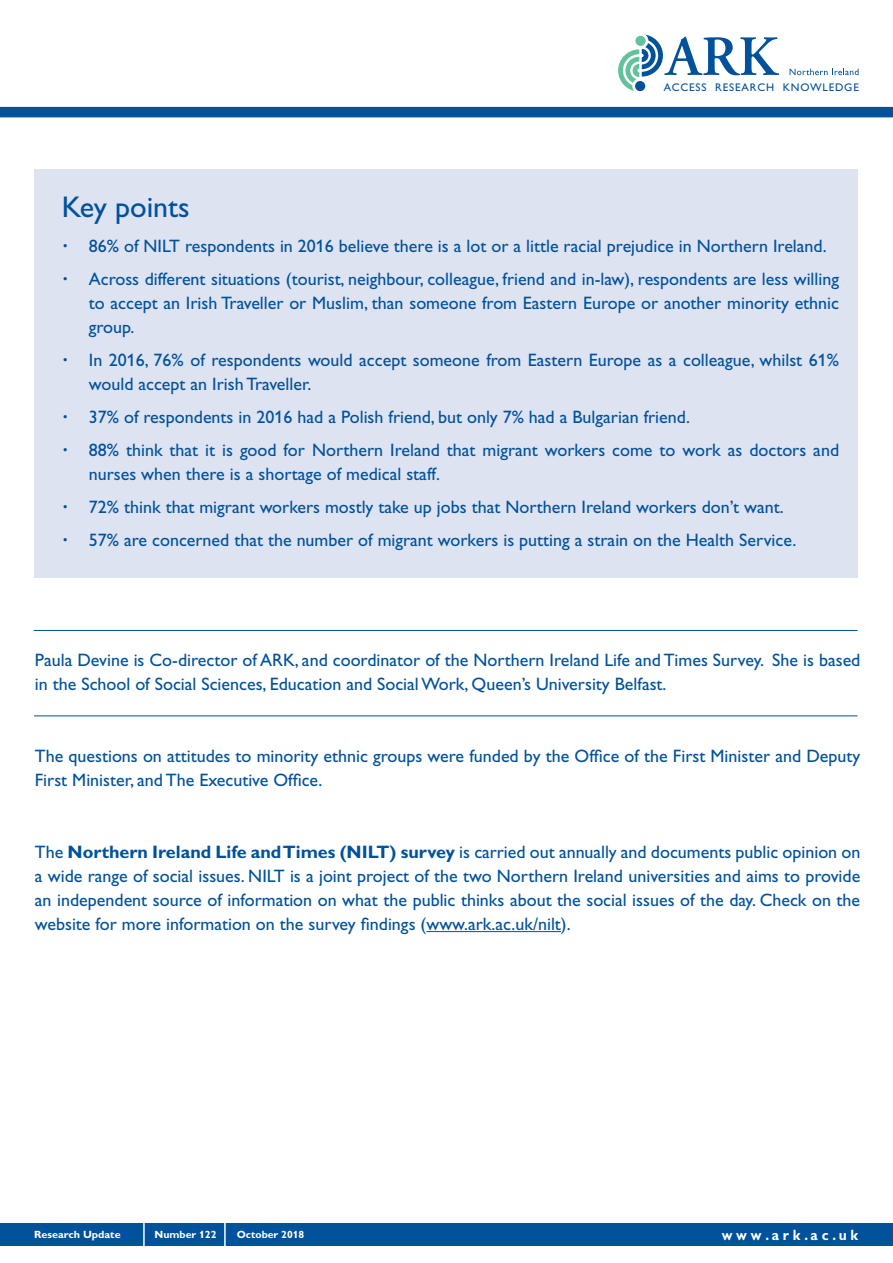
<style>
.page{position:relative;width:893px;height:1263px;background:#fff}
.page>*{position:absolute;margin:0;border:0;box-sizing:border-box;transform-origin:0 0}
.t1{font:30px "Gill Alt One";color:#01519b}
.t2{font:18px/24px "Gill Alt One";color:#01519b}
.t3{font:700 15px "Gill Alt One";color:#fff;scale:.92 1}
.t4{font:11.1px "Gill Sans";letter-spacing:.075em;color:#01519b}
.t5{font:700 10.5px "Gill Alt One";color:#fff}
.s1{font-size:27px}
.s2{font-weight:700}
</style>
<div class="page">
<div style="left:0;top:1223px;width:893px;height:22px;background:#01519b"></div>
<hr style="left:143px;top:1223px;width:2px;height:23px;background:#fff">
<hr style="left:224px;top:1222px;width:2px;height:24px;background:#fff">
<svg style="left:790px;top:69px;width:68px;height:6px"></svg>
<svg style="left:618px;top:34px;width:161px;height:58px"></svg>
<div style="left:0;top:107px;width:893px;height:10px;background:#01519b"></div>
<div style="left:34px;top:169px;width:824px;height:409px;background:#dee3f1"></div>
<hr style="left:426px;top:931px;width:135px;height:1px;background:#01519b">
<hr style="left:34px;top:630px;width:823px;height:1px;background:#01519b">
<hr style="left:34px;top:715px;width:823px;height:1px;background:#01519b">
<p class="t4" style="left:664px;top:81px;width:196px">ACCESS RESEARCH KNOWLEDGE</p>
<h1 class="t1" style="left:62px;top:190px;width:129px">Key points</h1>
<p class="t2" style="left:62px;top:229px;width:779px;line-height:33px"><span class="s1">·</span> 86% of NILT respondents in 2016 believe there is a lot or a little racial prejudice in Northern Ireland.<br><span class="s1">·</span> Across different situations (tourist, neighbour, colleague, friend and in-law), respondents are less willing</p>
<p class="t2" style="left:89px;top:291px;width:752px">to accept an Irish Traveller or Muslim, than someone from Eastern Europe or another minority ethnic group.</p>
<p class="t2" style="left:89px;top:348px;width:752px;text-indent:-27px"><span class="s1">·</span> In 2016, 76% of respondents would accept someone from Eastern Europe as a colleague, whilst 61% would accept an Irish Traveller.</p>
<p class="t2" style="left:62px;top:400px;width:779px;line-height:33px"><span class="s1">·</span> 37% of respondents in 2016 had a Polish friend, but only 7% had a Bulgarian friend.<br><span class="s1">·</span> 88% think that it is good for Northern Ireland that migrant workers come to work as doctors and</p>
<p class="t2" style="left:62px;top:457px;width:736px;line-height:33px;text-indent:27px">nurses when there is a shortage of medical staff.<br><span class="s1">·</span> 72% think that migrant workers mostly take up jobs that Northern Ireland workers don’t want.<br><span class="s1">·</span> 57% are concerned that the number of migrant workers is putting a strain on the Health Service.</p>
<p class="t2" style="left:35px;top:648px;width:827px">Paula Devine is Co-director of ARK, and coordinator of the Northern Ireland Life and Times Survey. She is based in the School of Social Sciences, Education and Social Work, Queen’s University Belfast.</p>
<p class="t2" style="left:35px;top:744px;width:827px">The questions on attitudes to minority ethnic groups were funded by the Office of the First Minister and Deputy<br>First Minister, and The Executive Office.</p>
<p class="t2" style="left:35px;top:840px;width:827px;text-align:justify">The <span class="s2">Northern Ireland Life and Times (NILT) survey</span> is carried out annually and documents public opinion on a wide range of social issues. NILT is a joint project of the two Northern Ireland universities and aims to provide an independent source of information on what the public thinks about the social issues of the day. Check on the website for more information on the survey findings (www.ark.ac.uk/nilt).</p>
<p class="t5" style="left:34px;top:1228px;width:88px">Research Update</p>
<p class="t3" style="left:722px;top:1226px;width:150px">w w w . a r k . a c . u k</p>
<p class="t5" style="left:155px;top:1228px;width:63px">Number 122</p>
<p class="t5" style="left:237px;top:1228px;width:69px">October 2018</p>
</div>
